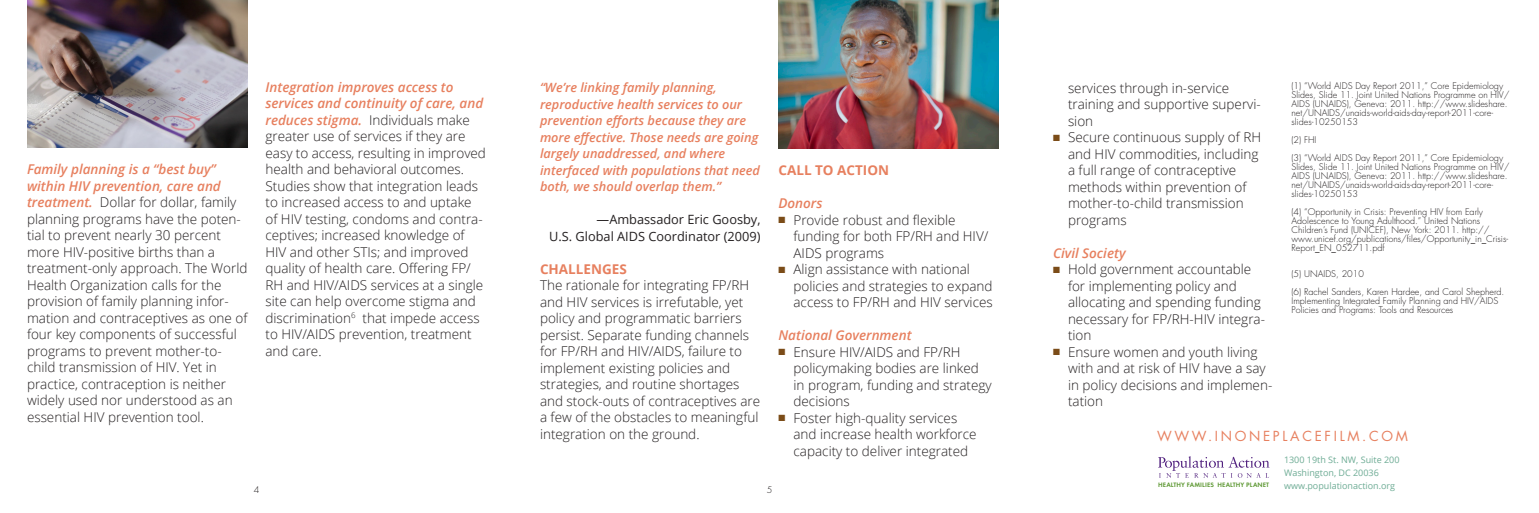
<style>
.page{position:relative;width:1539px;height:513px;background:#fff}
.page>*{position:absolute;margin:0;border:0;box-sizing:border-box;transform-origin:0 0}
.t1{font:300 13.5px/16.5px "Open Sans";color:#231f20}
.BULLET_LIST{font:italic 600 13.5px "Open Sans";color:#e7805f}
.t2{font:700 13.5px "Open Sans";color:#e7805f}
.t3{font:13.5px "Futura";letter-spacing:.2em;color:#e7805f}
.t4{font:italic 600 12.75px/16.5px "Open Sans";color:#e7805f}
.t5{font:12.75px "Open Sans";color:#231f20}
.t6{font:300 9px/9px "Futura";color:#231f20}
.t7{font:9px "Open Sans";color:#6eac95}
.t8{font:600 6.6px "Futura";letter-spacing:.015em;color:#5c9731}
.s1{font-weight:600;font-style:italic;color:#e7805f}
.s2{color:#7b4c18}
</style>
<div class="page">
<img style="left:27px;top:0;width:221px;height:148px">
<img style="left:778px;top:0;width:221px;height:149px">
<svg style="left:1158px;top:456px;width:111px;height:22px"></svg>
<p class="t1" style="left:27px;top:161px;width:222px"><span class="s1">Family planning is a “best buy” within HIV prevention, care and treatment.</span> Dollar for dollar, family planning programs have the poten&shy;tial to prevent nearly 30 percent more HIV-positive births than a treatment-only approach. The World Health Organization calls for the provision of family planning infor&shy;mation and contraceptives as one of four key components of successful programs to prevent mother-to&shy;child transmission of HIV. Yet in practice, contraception is neither widely used nor understood as an essential HIV prevention tool.</p>
<p class="t1" style="left:266px;top:78px;width:222px"><span class="s1">Integration improves access to services and continuity of care, and reduces stigma.</span> Individuals make greater use of services if they are easy to access, resulting in improved health and behavioral outcomes.<br>Studies show that integration leads to increased access to and uptake of HIV testing, condoms and contra&shy;ceptives; increased knowledge of HIV and other STIs; and improved quality of health care. Offering FP/ RH and HIV/AIDS services at a single site can help overcome stigma and discrimination<sup>6</sup> that impede access to HIV/AIDS prevention, treatment and care.</p>
<p class="t6" style="left:254px;top:485px;width:7px">4</p>
<p class="t4" style="left:540px;top:79px;width:222px">“We’re linking family planning, reproductive health services to our prevention efforts because they are more effective. Those needs are going largely unaddressed, and where interfaced with populations that need both, we should overlap them.”</p>
<p class="t5" style="left:597px;top:211px;width:165px">—Ambassador Eric Goosby,</p>
<p class="t5" style="left:549px;top:227px;width:213px">U.S. Global AIDS Coordinator (2009)</p>
<p class="t2" style="left:540px;top:259px;width:88px">CHALLENGES</p>
<p class="t1" style="left:540px;top:277px;width:222px">The rationale for integrating FP/RH and HIV services is irrefutable, yet policy and programmatic barriers persist. Separate funding channels for FP/RH and HIV/AIDS, failure to implement existing policies and strategies, and routine shortages and stock-outs of contraceptives are a few of the obstacles to meaningful integration on the ground.</p>
<p class="t2" style="left:778px;top:161px;width:112px">CALL TO ACTION</p>
<p class="BULLET_LIST" style="left:778px;top:194px;width:46px">Donors</p>
<p class="t1" style="left:794px;top:211px;width:196px;text-indent:-15px"><span class="s2">■</span> Provide robust and flexible funding for both FP/RH and HIV/<br>AIDS programs</p>
<p class="t1" style="left:794px;top:261px;width:201px;text-indent:-15px"><span class="s2">■</span> Align assistance with national policies and strategies to expand access to FP/RH and HIV services</p>
<p class="BULLET_LIST" style="left:778px;top:326px;width:135px">National Government</p>
<p class="t1" style="left:794px;top:343px;width:200px;text-indent:-15px"><span class="s2">■</span> Ensure HIV/AIDS and FP/RH policymaking bodies are linked in program, funding and strategy decisions</p>
<p class="t1" style="left:794px;top:409px;width:185px;text-indent:-15px"><span class="s2">■</span> Foster high-quality services and increase health workforce capacity to deliver integrated</p>
<p class="t6" style="left:767px;top:485px;width:7px">5</p>
<p class="t1" style="left:1068px;top:79px;width:194px">services through in-service training and supportive supervi&shy;sion</p>
<p class="t1" style="left:1068px;top:129px;width:195px;text-indent:-15px"><span class="s2">■</span> Secure continuous supply of RH and HIV commodities, including a full range of contraceptive methods within prevention of mother-to-child transmission programs</p>
<p class="BULLET_LIST" style="left:1053px;top:244px;width:74px">Civil Society</p>
<p class="t1" style="left:1068px;top:261px;width:199px;text-indent:-15px"><span class="s2">■</span> Hold government accountable for implementing policy and allocating and spending funding necessary for FP/RH-HIV integra&shy;tion</p>
<p class="t1" style="left:1068px;top:343px;width:206px;text-indent:-15px"><span class="s2">■</span> Ensure women and youth living with and at risk of HIV have a say in policy decisions and implemen&shy;tation</p>
<p class="t6" style="left:1292px;top:82px;width:220px">(1) “World AIDS Day Report 2011,” Core Epidemiology Slides, Slide 11. Joint United Nations Programme on HIV/ AIDS (UNAIDS), Geneva: 2011. http://www.slideshare. net/UNAIDS/unaids-world-aids-day-report-2011-core&shy;slides-10250153</p>
<p class="t6" style="left:1292px;top:136px;width:27px">(2) FHI</p>
<p class="t6" style="left:1292px;top:154px;width:220px">(3) “World AIDS Day Report 2011,” Core Epidemiology Slides, Slide 11. Joint United Nations Programme on HIV/ AIDS (UNAIDS), Geneva: 2011. http://www.slideshare. net/UNAIDS/unaids-world-aids-day-report-2011-core&shy;slides-10250153</p>
<p class="t6" style="left:1292px;top:208px;width:218px">(4) “Opportunity in Crisis: Preventing HIV from Early Adolescence to Young Adulthood.” United Nations Children’s Fund (UNICEF), New York: 2011. http:// www.unicef.org/publications/files/Opportunity_in_Crisis-Report_EN_052711.pdf</p>
<p class="t6" style="left:1292px;top:269px;width:74px">(5) UNAIDS, 2010</p>
<p class="t6" style="left:1292px;top:287px;width:214px">(6) Rachel Sanders, Karen Hardee, and Carol Shepherd.<br>Implementing Integrated Family Planning and HIV/AIDS<br>Policies and Programs: Tools and Resources</p>
<p class="t3" style="left:1157px;top:427px;width:252px">WWW.INONEPLACEFILM.COM</p>
<p class="t7" style="left:1284px;top:454px;width:117px">1300 19th St. NW, Suite 200</p>
<p class="t7" style="left:1284px;top:467px;width:96px">Washington, DC 20036</p>
<p class="t8" style="left:1158px;top:481px;width:112px">HEALTHY FAMILIES HEALTHY PLANET</p>
<p class="t7" style="left:1284px;top:479px;width:113px">www.populationaction.org</p>
</div>
